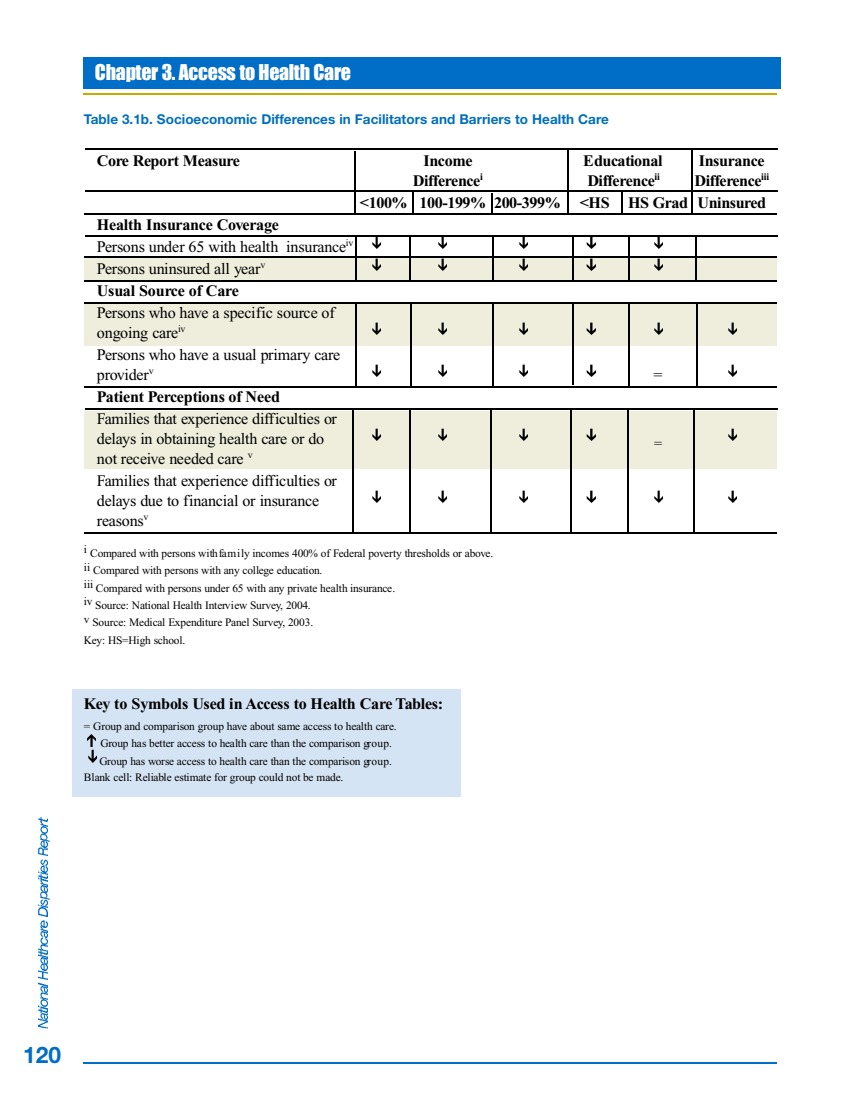
<style>
.page{position:relative;width:863px;height:1102px;background:#fff}
.page>*{position:absolute;margin:0;border:0;box-sizing:border-box;transform-origin:0 0}
.t1{font:700 22.8px "Helvetica Neue";color:#006dc6}
.t2{font:19.95px "Impact";letter-spacing:-.015em;color:#fff}
.t3{font:16.05px/22px "Times New Roman";letter-spacing:-.015em;color:#000}
.t4{font:700 16.05px/21.9px "Times New Roman";letter-spacing:-.025em;color:#000;text-align:right}
.t5{font:14.25px "Times New Roman";color:#000}
.t6{font:700 13.5px "Helvetica Neue";color:#006fbb}
.t7{font:11.4px/17.4px "Times New Roman";letter-spacing:-.02em;color:#000}
.s1{font-weight:700}
</style>
<div class="page">
<svg style="left:38px;top:817px;width:12px;height:211px"></svg>
<div style="left:84px;top:57px;width:694px;height:32px;background:#006dc6"></div>
<hr style="left:84px;top:93px;width:693px;height:1px;background:#c0af00">
<hr style="left:84px;top:1062px;width:693px;height:1px;background:#006dc6">
<div style="left:72px;top:689px;width:389px;height:107px;background:#d5e4f4"></div>
<div style="left:84px;top:256px;width:693px;height:24px;background:#efeedd"></div>
<div style="left:84px;top:304px;width:692px;height:41px;background:#efeedd"></div>
<div style="left:84px;top:411px;width:692px;height:57px;background:#efeedd"></div>
<hr style="left:84px;top:532px;width:693px;height:1px;background:#000">
<hr style="left:86px;top:148px;width:692px;height:2px;background:#000">
<hr style="left:85px;top:190px;width:693px;height:1px;background:#000">
<hr style="left:84px;top:213px;width:693px;height:1px;background:#000">
<hr style="left:85px;top:235px;width:693px;height:1px;background:#000">
<hr style="left:84px;top:386px;width:693px;height:1px;background:#000">
<hr style="left:85px;top:408px;width:693px;height:1px;background:#000">
<hr style="left:354px;top:150px;width:2px;height:63px;background:#000">
<svg style="left:412px;top:191px;width:1px;height:22px"></svg>
<svg style="left:492px;top:193px;width:1px;height:20px"></svg>
<hr style="left:568px;top:150px;width:1px;height:63px;background:#000">
<svg style="left:621px;top:191px;width:1px;height:22px"></svg>
<hr style="left:691px;top:150px;width:1px;height:64px;background:#000">
<hr style="left:355px;top:304px;width:2px;height:81px;background:#000">
<hr style="left:410px;top:304px;width:1px;height:81px;background:#000">
<hr style="left:492px;top:304px;width:2px;height:81px;background:#000">
<hr style="left:573px;top:303px;width:1px;height:81px;background:#000">
<hr style="left:629px;top:304px;width:1px;height:81px;background:#000">
<hr style="left:696px;top:304px;width:1px;height:81px;background:#000">
<hr style="left:355px;top:236px;width:1px;height:44px;background:#000">
<hr style="left:410px;top:236px;width:1px;height:45px;background:#000">
<hr style="left:492px;top:236px;width:1px;height:45px;background:#000">
<hr style="left:572px;top:236px;width:2px;height:44px;background:#000">
<hr style="left:628px;top:236px;width:1px;height:44px;background:#000">
<hr style="left:695px;top:236px;width:2px;height:45px;background:#000">
<hr style="left:353px;top:408px;width:1px;height:124px;background:#000">
<hr style="left:409px;top:409px;width:1px;height:124px;background:#000">
<hr style="left:490px;top:408px;width:1px;height:125px;background:#000">
<hr style="left:570px;top:408px;width:2px;height:124px;background:#000">
<hr style="left:628px;top:409px;width:1px;height:123px;background:#000">
<hr style="left:694px;top:408px;width:1px;height:125px;background:#000">
<hr style="left:84px;top:256px;width:693px;height:1px;background:#000">
<hr style="left:84px;top:280px;width:693px;height:2px;background:#000">
<hr style="left:84px;top:302px;width:693px;height:2px;background:#000">
<svg style="left:87px;top:734px;width:10px;height:28px"></svg>
<svg style="left:728px;top:490px;width:8px;height:12px"></svg>
<svg style="left:654px;top:490px;width:9px;height:12px"></svg>
<svg style="left:586px;top:490px;width:9px;height:12px"></svg>
<svg style="left:519px;top:490px;width:9px;height:12px"></svg>
<svg style="left:438px;top:490px;width:8px;height:12px"></svg>
<svg style="left:372px;top:490px;width:8px;height:12px"></svg>
<svg style="left:728px;top:428px;width:8px;height:12px"></svg>
<svg style="left:586px;top:428px;width:9px;height:12px"></svg>
<svg style="left:519px;top:428px;width:9px;height:12px"></svg>
<svg style="left:438px;top:428px;width:8px;height:12px"></svg>
<svg style="left:372px;top:428px;width:8px;height:12px"></svg>
<svg style="left:728px;top:364px;width:8px;height:12px"></svg>
<svg style="left:586px;top:364px;width:9px;height:12px"></svg>
<svg style="left:519px;top:364px;width:9px;height:12px"></svg>
<svg style="left:438px;top:364px;width:8px;height:12px"></svg>
<svg style="left:372px;top:364px;width:8px;height:12px"></svg>
<svg style="left:728px;top:322px;width:8px;height:12px"></svg>
<svg style="left:654px;top:322px;width:9px;height:12px"></svg>
<svg style="left:586px;top:322px;width:9px;height:12px"></svg>
<svg style="left:519px;top:322px;width:9px;height:12px"></svg>
<svg style="left:438px;top:322px;width:8px;height:12px"></svg>
<svg style="left:372px;top:322px;width:8px;height:12px"></svg>
<svg style="left:654px;top:258px;width:9px;height:12px"></svg>
<svg style="left:586px;top:258px;width:9px;height:12px"></svg>
<svg style="left:519px;top:258px;width:9px;height:12px"></svg>
<svg style="left:438px;top:258px;width:8px;height:12px"></svg>
<svg style="left:372px;top:258px;width:8px;height:12px"></svg>
<svg style="left:652px;top:236px;width:11px;height:13px"></svg>
<svg style="left:584px;top:236px;width:11px;height:13px"></svg>
<svg style="left:517px;top:236px;width:11px;height:13px"></svg>
<svg style="left:436px;top:236px;width:10px;height:13px"></svg>
<svg style="left:370px;top:236px;width:10px;height:13px"></svg>
<div style="left:84px;top:58px;width:696px;height:31px;background:#006dc6"></div>
<h2 class="t2" style="left:95px;top:60px;width:258px">Chapter 3. Access to Health Care</h2>
<h2 class="t2" style="left:94px;top:60px;width:83px">H ig h lig h t s</h2>
<p class="t6" style="left:84px;top:114px;width:527px">Table 3.1b. Socioeconomic Differences in Facilitators and Barriers to Health Care</p>
<h3 class="t4" style="left:97px;top:151px;width:144px">C o re Report Measure</h3>
<h3 class="t4" style="left:424px;top:151px;width:50px">In c o m e</h3>
<h3 class="t4" style="left:583px;top:151px;width:81px">Educational</h3>
<h3 class="t4" style="left:699px;top:151px;width:67px">In su ra n c e</h3>
<h3 class="t4" style="left:413px;top:171px;width:71px">D iffe re n c e<sup>i</sup></h3>
<h3 class="t4" style="left:587px;top:171px;width:74px">D iffe re n c e<sup>ii</sup></h3>
<h3 class="t4" style="left:360px;top:171px;width:411px">D iffe re n c e<sup>iii<br></sup>&lt; 1 0 0 % 1 0 0 -1 9 9 % 2 0 0 -3 9 9 % &lt;HS HS Grad U n in su re d</h3>
<h3 class="t3" style="left:97px;top:215px;width:258px"><span class="s1">Health Insurance Cove ra ge<br></span>Persons under 65 with health insurance<sup>iv<br></sup>Persons uninsured all ye a r<sup>v<br></sup><span class="s1">Usual Source of Care</span></h3>
<h3 class="t3" style="left:97px;top:304px;width:239px;line-height:19.8px">Persons who have a specific source of ongoing care<sup>iv</sup></h3>
<h3 class="t3" style="left:97px;top:345px;width:245px;line-height:20.2px">Persons who have a usual primary care p rov id e r<sup>v</sup></h3>
<h3 class="t4" style="left:97px;top:387px;width:185px">Patient Pe rceptions of Need</h3>
<h3 class="t3" style="left:97px;top:409px;width:241px;line-height:20.2px">Families that experience difficulties or d e lays in obtaining health care or do</h3>
<h3 class="t3" style="left:97px;top:449px;width:241px">not receive needed care <sup>v<br></sup>Families that experience difficulties or</h3>
<h3 class="t3" style="left:97px;top:492px;width:224px;line-height:19.8px">d e lays due to financial or insurance re a s o n s<sup>v</sup></h3>
<p class="t7" style="left:84px;top:545px;width:411px">i Compared with persons with fa m i ly incomes 400% of Federal pove rty thresholds or above . ii Compared with persons with any college education.<br>iii Compared with persons under 65 with any private health insurance.<br>iv Source: National Health Interv iew Survey, 2004.<br>v Source: Medical Expenditure Panel Survey, 2003.<br>Key: HS=High school.</p>
<h3 class="t4" style="left:84px;top:694px;width:361px">Key to Symbols Used in Access to Health Care Table s :</h3>
<p class="t7" style="left:100px;top:719px;width:298px;line-height:16.4px;text-indent:-16px">= Group and comparison group have about same access to health care.<br>Group has better access to health care than the comparison gr o u p .</p>
<p class="t7" style="left:84px;top:754px;width:310px;line-height:15.8px;text-indent:15px">Group has worse access to health care than the comparison gr o u p .<br>Blank cell: Reliable estimate for group could not be made.</p>
<h3 class="t3" style="left:653px;top:365px;width:11px">=</h3>
<p class="t5" style="left:654px;top:438px;width:10px">=</p>
<h1 class="t1" style="left:23px;top:1046px;width:40px">120</h1>
</div>
